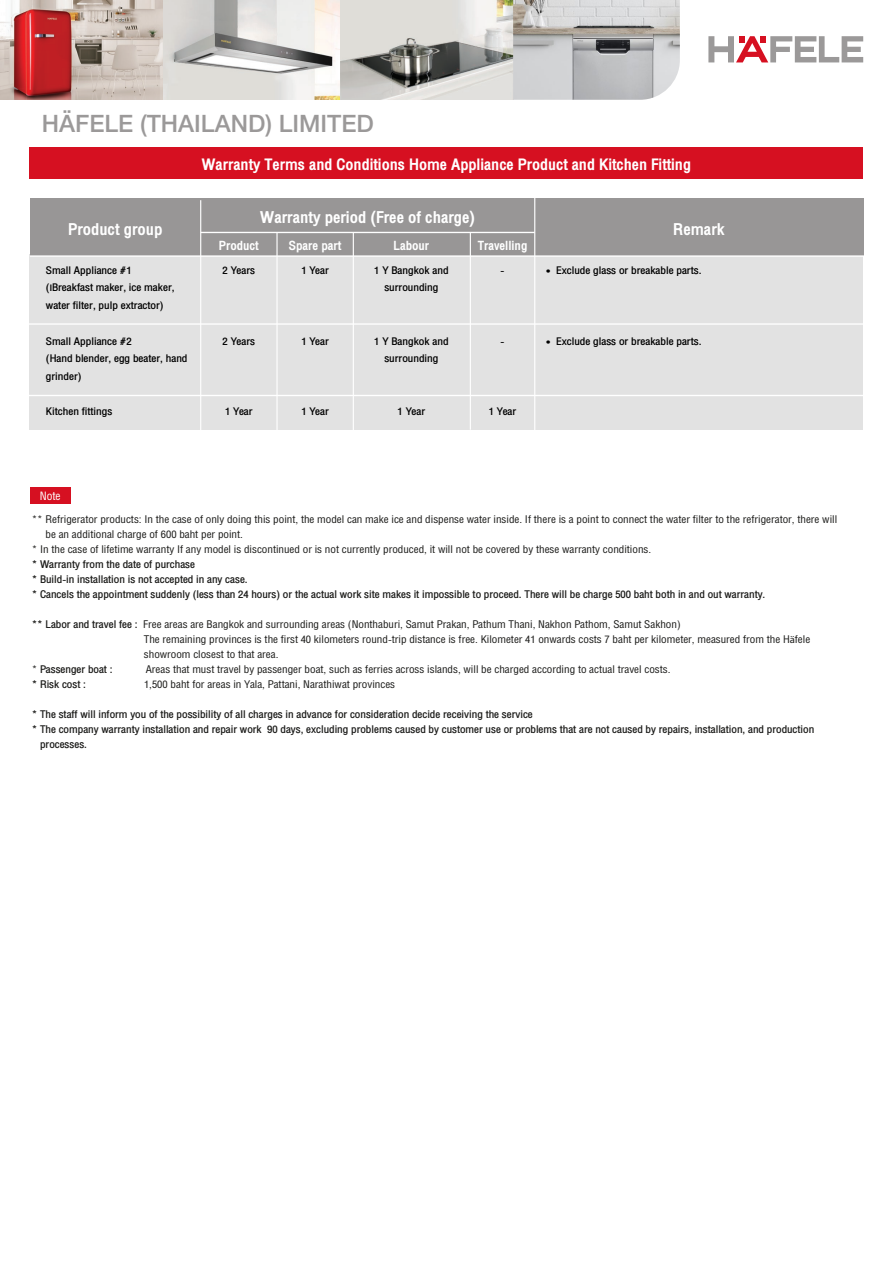
<style>
.page{position:relative;width:893px;height:1263px;background:#fff}
.page>*{position:absolute;margin:0;border:0;box-sizing:border-box;transform-origin:0 0}
.t1{font:500 24px "Helvetica Neue LT Pro";color:#9b9999}
.t2{font:23.25px "DB Helvethaica X 77 Bd Cond";color:#fff}
.t3{font:22.65px "DB Helvethaica X 77 Bd Cond";color:#fff}
.t4{font:18px "DB Helvethaica X 77 Bd Cond";color:#fff}
.t5{font:16.5px "DB Helvethaica X 57 Cond";color:#fff}
.t6{font:15.15px/15px "DB Helvethaica X 57 Cond";color:#1d1d1b}
.t7{font:15.15px/15px "DB Helvethaica X 67 Med Cond";color:#1d1d1b}
.t8{font:15px/17.7px "DB Helvethaica X 67 Med Cond";color:#000;scale:1.04 1}
.s1{font-family:"DB Helvethaica X 67 Med Cond"}
.s2{font-family:"Myriad Pro";font-size:10.5px}
.s3{font-family:"DB Helvethaica X 57 Cond"}
</style>
<div class="page">
<div style="left:30px;top:147px;width:833px;height:32px;background:#d61021"></div>
<svg style="left:708px;top:36px;width:155px;height:26px"></svg>
<img style="left:0;top:0;width:680px;height:100px">
<div style="left:30px;top:254px;width:833px;height:176px;background:#e2e2e2"></div>
<div style="left:30px;top:199px;width:833px;height:57px;background:#989696"></div>
<hr style="left:201px;top:232px;width:334px;height:1px;background:#fff">
<hr style="left:19px;top:323px;width:846px;height:2px;background:#fff">
<hr style="left:30px;top:255px;width:835px;height:2px;background:#fff">
<hr style="left:20px;top:395px;width:845px;height:1px;background:#fff">
<hr style="left:200px;top:200px;width:1px;height:344px;background:#fff">
<hr style="left:534px;top:197px;width:1px;height:347px;background:#fff">
<hr style="left:276px;top:232px;width:2px;height:312px;background:#fff">
<hr style="left:353px;top:232px;width:1px;height:312px;background:#fff">
<hr style="left:470px;top:232px;width:1px;height:198px;background:#fff">
<div style="left:30px;top:487px;width:41px;height:17px;background:#d61021"></div>
<h1 class="t1" style="left:42px;top:109px;width:334px">HÄFELE (THAILAND) LIMITED</h1>
<h3 class="t3" style="left:202px;top:151px;width:491px">Warranty Terms and Conditions Home Appliance Product and Kitchen Fitting</h3>
<h2 class="t2" style="left:260px;top:204px;width:216px">Warranty period (Free of charge)</h2>
<h2 class="t2" style="left:68px;top:216px;width:96px">Product group</h2>
<h2 class="t2" style="left:673px;top:216px;width:53px">Remark</h2>
<p class="t4" style="left:219px;top:235px;width:41px">Product</p>
<p class="t4" style="left:289px;top:235px;width:54px">Spare part</p>
<p class="t4" style="left:394px;top:235px;width:37px">Labour</p>
<p class="t4" style="left:478px;top:235px;width:51px">Travelling</p>
<p class="t8" style="left:46px;top:261px;width:125px">Small Appliance #1 (เBreakfast maker, ice maker, water filter, pulp extractor)</p>
<p class="t8" style="left:46px;top:332px;width:138px">Small Appliance #2<br>(Hand blender, egg beater, hand grinder)</p>
<p class="t8" style="left:46px;top:403px;width:65px">Kitchen fittings</p>
<p class="t8" style="left:223px;top:261px;width:33px">2 Years</p>
<p class="t8" style="left:223px;top:332px;width:33px">2 Years</p>
<p class="t8" style="left:225px;top:403px;width:28px">1 Year</p>
<p class="t8" style="left:301px;top:261px;width:28px">1 Year</p>
<p class="t8" style="left:374px;top:261px;width:73px;text-align:center">1 Y Bangkok and surrounding</p>
<p class="t8" style="left:501px;top:261px;width:5px">-</p>
<p class="t8" style="left:546px;top:261px;width:151px">• Exclude glass or breakable parts.</p>
<p class="t8" style="left:301px;top:332px;width:28px">1 Year</p>
<p class="t8" style="left:374px;top:332px;width:73px;text-align:center">1 Y Bangkok and surrounding</p>
<p class="t8" style="left:501px;top:332px;width:5px">-</p>
<p class="t8" style="left:546px;top:332px;width:151px">• Exclude glass or breakable parts.</p>
<p class="t8" style="left:301px;top:403px;width:28px">1 Year</p>
<p class="t8" style="left:398px;top:403px;width:28px">1 Year</p>
<p class="t8" style="left:489px;top:403px;width:28px">1 Year</p>
<p class="t5" style="left:40px;top:487px;width:22px">Note</p>
<p class="t6" style="left:32px;top:512px;width:807px">** Refrigerator products: In the case of only doing this point, the model can make ice and dispense water inside. If there is a point to connect the water filter to the refrigerator, there will</p>
<p class="t6" style="left:46px;top:527px;width:199px">be an additional charge of 600 baht per point.</p>
<p class="t6" style="left:32px;top:542px;width:621px">* In the case of lifetime warranty If any model is discontinued or is not currently produced, it will not be covered by these warranty conditions.</p>
<p class="t7" style="left:32px;top:557px;width:735px">* Warranty from the date of purchase<br>* Build-in installation is not accepted in any case.<br>* Cancels the appointment suddenly (less than 24 hours) or the actual work site makes it impossible to proceed. There will be charge 500 baht both in and out warranty.</p>
<p class="t6" style="left:144px;top:617px;width:668px;text-indent:-112px"><span class="s1">** Labor and travel fee :</span> Free areas are Bangkok and surrounding areas (Nonthaburi, Samut Prakan, Pathum Thani, Nakhon Pathom, Samut Sakhon)<br>The remaining provinces is the first 40 kilometers round-trip distance is free. Kilometer 41 onwards costs 7 baht per kilometer, measured from the H<span class="s2">ä</span>fele showroom closest to that area.</p>
<p class="t7" style="left:32px;top:662px;width:82px"><span class="s3">*</span> Passenger boat :</p>
<p class="t6" style="left:146px;top:662px;width:526px">Areas that must travel by passenger boat, such as ferries across islands, will be charged according to actual travel costs.</p>
<p class="t7" style="left:32px;top:677px;width:56px">* Risk cost :</p>
<p class="t6" style="left:144px;top:677px;width:253px">1,500 baht for areas in Yala, Pattani, Narathiwat provinces</p>
<p class="t7" style="left:32px;top:707px;width:503px">* The staff will inform you of the possibility of all charges in advance for consideration decide receiving the service</p>
<p class="t7" style="left:32px;top:722px;width:784px">* The company warranty installation and repair work 90 days, excluding problems caused by customer use or problems that are not caused by repairs, installation, and production</p>
<p class="t7" style="left:40px;top:737px;width:48px">processes.</p>
</div>
